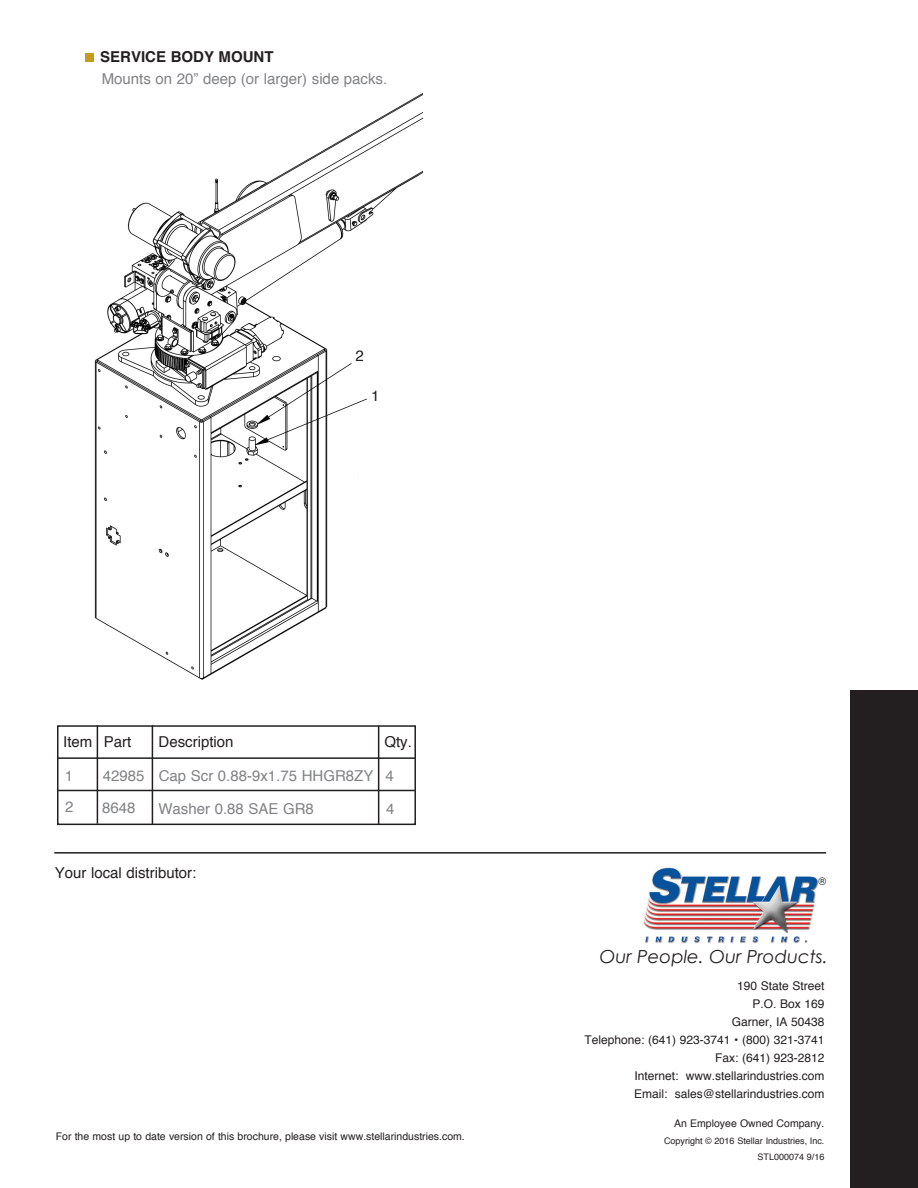
<style>
.page{position:relative;width:918px;height:1188px;background:#fff}
.page>*{position:absolute;margin:0;border:0;box-sizing:border-box;transform-origin:0 0}
.t1{font:italic 18px "Century Gothic";color:#231f20}
.t2{font:15px "Helvetica";color:#808285}
.t3{font:15px "Helvetica";color:#231f20}
.t4{font:700 15px "Helvetica";color:#231f20}
.t5{font:12px "Helvetica";color:#231f20}
.t6{font:10.5px "Helvetica";color:#231f20}
.t7{font:9px "Helvetica";color:#231f20}
</style>
<div class="page">
<hr style="left:54px;top:852px;width:772px;height:2px;background:#231f20">
<img style="left:643px;top:867px;width:176px;height:76px">
<div style="left:851px;top:691px;width:67px;height:497px;background:#231f20"></div>
<img style="left:94px;top:93px;width:329px;height:587px">
<div style="left:356px;top:349px;width:43px;height:29px;background:#fff"></div>
<div style="left:57px;top:725px;width:359px;height:100px;border:2px solid #231f20"></div>
<hr style="left:57px;top:757px;width:358px;height:2px;background:#231f20">
<hr style="left:57px;top:790px;width:358px;height:1px;background:#231f20">
<hr style="left:97px;top:725px;width:1px;height:99px;background:#231f20">
<hr style="left:152px;top:725px;width:1px;height:99px;background:#231f20">
<hr style="left:378px;top:726px;width:1px;height:99px;background:#231f20">
<div style="left:371px;top:390px;width:13px;height:28px;background:#fff"></div>
<div style="left:85px;top:53px;width:9px;height:8px;background:#c59a1d"></div>
<p class="t4" style="left:100px;top:45px;width:175px">SERVICE BODY MOUNT</p>
<p class="t2" style="left:102px;top:67px;width:287px">Mounts on 20” deep (or larger) side packs.</p>
<p class="t3" style="left:356px;top:344px;width:10px">2</p>
<p class="t3" style="left:371px;top:384px;width:10px">1</p>
<p class="t3" style="left:63px;top:731px;width:31px">Item</p>
<p class="t3" style="left:104px;top:730px;width:29px">Part</p>
<p class="t3" style="left:159px;top:730px;width:77px">Description</p>
<p class="t3" style="left:384px;top:730px;width:29px">Qty.</p>
<p class="t2" style="left:65px;top:764px;width:10px">1</p>
<p class="t2" style="left:65px;top:795px;width:10px">2</p>
<p class="t2" style="left:159px;top:764px;width:216px">Cap Scr 0.88-9x1.75 HHGR8ZY</p>
<p class="t2" style="left:385px;top:764px;width:10px">4</p>
<p class="t2" style="left:158px;top:797px;width:157px">Washer 0.88 SAE GR8</p>
<p class="t2" style="left:386px;top:797px;width:10px">4</p>
<p class="t2" style="left:103px;top:765px;width:43px">42985</p>
<p class="t2" style="left:102px;top:796px;width:35px">8648</p>
<p class="t3" style="left:55px;top:861px;width:143px">Your local distributor:</p>
<p class="t6" style="left:56px;top:1128px;width:411px">For the most up to date version of this brochure, please visit www.stellarindustries.com.</p>
<p class="t6" style="left:818px;top:873px;width:9px">®</p>
<p class="t1" style="left:600px;top:946px;width:230px">Our People. Our Products.</p>
<p class="t5" style="left:737px;top:977px;width:89px">190 State Street</p>
<p class="t5" style="left:752px;top:995px;width:74px">P.O. Box 169</p>
<p class="t5" style="left:732px;top:1013px;width:94px">Garner, IA 50438</p>
<p class="t5" style="left:584px;top:1031px;width:242px">Telephone: (641) 923-3741 • (800) 321-3741</p>
<p class="t5" style="left:715px;top:1049px;width:111px">Fax: (641) 923-2812</p>
<p class="t5" style="left:634px;top:1067px;width:192px">Internet: www.stellarindustries.com</p>
<p class="t5" style="left:634px;top:1085px;width:192px">Email: sales@stellarindustries.com</p>
<p class="t6" style="left:674px;top:1116px;width:152px">An Employee Owned Company.</p>
<p class="t7" style="left:664px;top:1134px;width:162px">Copyright © 2016 Stellar Industries, Inc.</p>
<p class="t7" style="left:758px;top:1150px;width:68px">STL000074 9/16</p>
</div>
